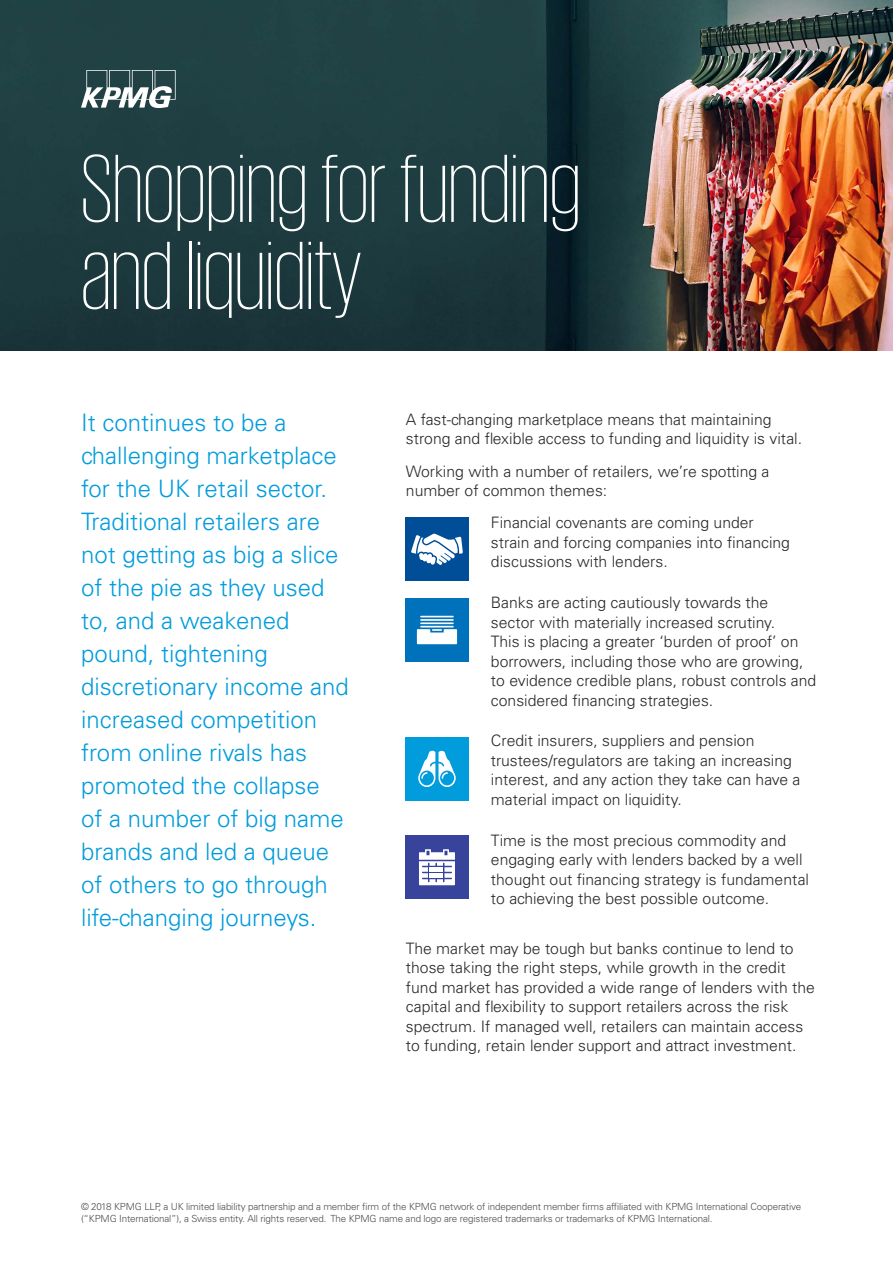
<style>
.page{position:relative;width:893px;height:1263px;background:#fff}
.page>*{position:absolute;margin:0;border:0;box-sizing:border-box;transform-origin:0 0}
.t1{font:200 99px/87px "KPMG";color:#fff}
.t2{font:300 24px/33px "Univers LT Std";color:#009cdc}
.t3{font:300 15.75px/19.5px "Univers LT Std";color:#292829}
.t4{font:300 9.75px/12px "Univers LT Std";letter-spacing:-.015em;color:#4d4d4f}
</style>
<div class="page">
<img style="left:0;top:0;width:893px;height:351px">
<svg style="left:81px;top:70px;width:95px;height:38px"></svg>
<div style="left:405px;top:517px;width:64px;height:64px;background:#004e98"></div>
<svg style="left:411px;top:533px;width:52px;height:32px"></svg>
<div style="left:405px;top:598px;width:64px;height:64px;background:#0072bc"></div>
<svg style="left:417px;top:629px;width:40px;height:15px"></svg>
<hr style="left:420px;top:626px;width:34px;height:1px;background:#fff">
<hr style="left:420px;top:622px;width:34px;height:2px;background:#fff">
<hr style="left:420px;top:619px;width:34px;height:2px;background:#fff">
<hr style="left:420px;top:616px;width:34px;height:1px;background:#fff">
<div style="left:405px;top:737px;width:64px;height:64px;background:#009cdc"></div>
<svg style="left:418px;top:750px;width:38px;height:37px"></svg>
<div style="left:405px;top:835px;width:64px;height:64px;background:#38449c"></div>
<svg style="left:419px;top:849px;width:36px;height:36px"></svg>
<h1 class="t1" style="left:81px;top:143px;width:501px">Shopping for funding and liquidity</h1>
<p class="t2" style="left:81px;top:406px;width:269px">It continues to be a challenging marketplace for the UK retail sector.<br>Traditional retailers are not getting as big a slice of the pie as they used to, and a weakened pound, tightening discretionary income and increased competition from online rivals has promoted the collapse<br>of a number of big name brands and led a queue of others to go through life-changing journeys.</p>
<p class="t3" style="left:406px;top:410px;width:398px">A fast-changing marketplace means that maintaining strong and flexible access to funding and liquidity is vital.</p>
<p class="t3" style="left:406px;top:461px;width:365px">Working with a number of retailers, we’re spotting a number of common themes:</p>
<p class="t3" style="left:491px;top:513px;width:301px">Financial covenants are coming under strain and forcing companies into financing discussions with lenders.</p>
<p class="t3" style="left:491px;top:593px;width:327px">Banks are acting cautiously towards the<br>sector with materially increased scrutiny.<br>This is placing a greater ‘burden of proof’ on borrowers, including those who are growing, to evidence credible plans, robust controls and considered financing strategies.</p>
<p class="t3" style="left:491px;top:731px;width:311px">Credit insurers, suppliers and pension trustees/regulators are taking an increasing interest, and any action they take can have a material impact on liquidity.</p>
<p class="t3" style="left:491px;top:830px;width:320px">Time is the most precious commodity and engaging early with lenders backed by a well thought out financing strategy is fundamental to achieving the best possible outcome.</p>
<p class="t3" style="left:406px;top:938px;width:410px">The market may be tough but banks continue to lend to those taking the right steps, while growth in the credit fund market has provided a wide range of lenders with the capital and flexibility to support retailers across the risk spectrum. If managed well, retailers can maintain access to funding, retain lender support and attract investment.</p>
<p class="t4" style="left:81px;top:1200px;width:722px">© 2018 KPMG LLP, a UK limited liability partnership and a member firm of the KPMG network of independent member firms affiliated with KPMG International Cooperative (“KPMG International”), a Swiss entity. All rights reserved. The KPMG name and logo are registered trademarks or trademarks of KPMG International.</p>
</div>
